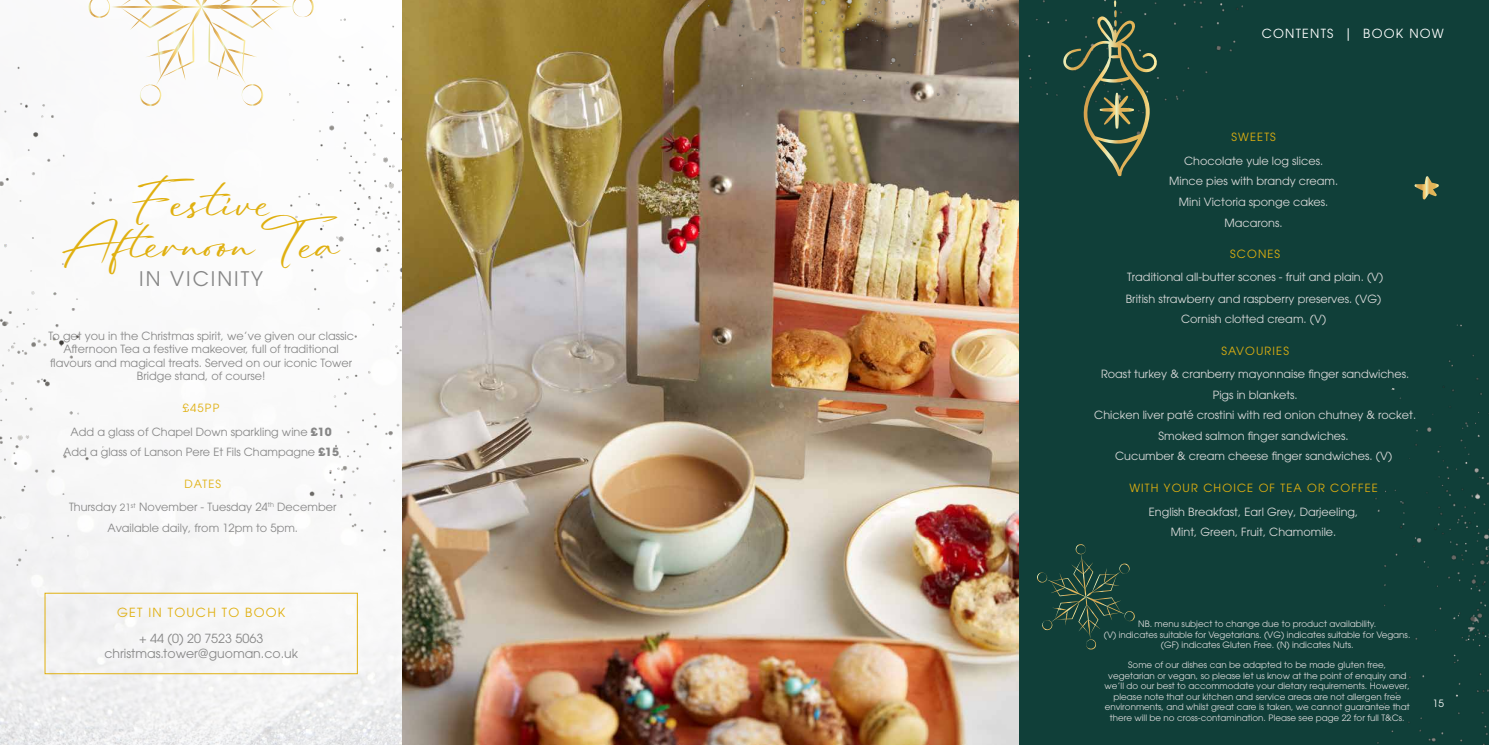
<style>
.page{position:relative;width:1489px;height:745px;background:#fff}
.page>*{position:absolute;margin:0;border:0;box-sizing:border-box;transform-origin:0 0}
.t1{font:35px/42px "Parlare";color:#e0b010;text-align:center}
.t2{font:20px "ITC Avant Garde Pro";letter-spacing:.1em;color:#878787}
.t3{font:12.5px/15px "ITC Avant Garde Pro";color:#878787;text-align:center}
.t4{font:12.5px "ITC Avant Garde Pro";letter-spacing:.1em;color:#e0b010}
.t5{font:12.5px "ITC Avant Garde Pro";letter-spacing:.1em;color:#fff}
.t6{font:11.25px/20.6px "ITC Avant Garde Pro";color:#dadada;text-align:center}
.t7{font:11.25px/13.5px "ITC Avant Garde Pro";color:#878787;text-align:center}
.t8{font:11.25px "ITC Avant Garde Pro";letter-spacing:.1em;color:#e0b010}
.t9{font:10px "ITC Avant Garde Pro";color:#fff}
.t10{font:8.75px/10.5px "ITC Avant Garde Pro";color:#dadada;text-align:center}
.s1{color:#e0b010}
.s2{font-weight:700}
.s3{font-size:9.88px}
</style>
<div class="page">
<div style="left:1018px;top:0;width:470px;height:744px;background:#103f39"></div>
<img style="left:0;top:503px;width:402px;height:241px">
<svg style="left:88px;top:0;width:225px;height:107px"></svg>
<img style="left:289px;top:2px;width:113px;height:572px">
<img style="left:0;top:38px;width:112px;height:545px">
<img style="left:402px;top:0;width:616px;height:744px">
<img style="left:665px;top:0;width:578px;height:158px">
<svg style="left:1037px;top:544px;width:98px;height:106px"></svg>
<svg style="left:1414px;top:176px;width:24px;height:24px"></svg>
<img style="left:1375px;top:324px;width:113px;height:420px">
<svg style="left:1061px;top:0;width:101px;height:176px"></svg>
<h1 class="t1" style="left:62px;top:182px;width:281px">Festive<br>Afternoon Tea</h1>
<h2 class="t2" style="left:139px;top:265px;width:125px">IN VICINITY</h2>
<p class="t7" style="left:48px;top:328px;width:307px">To get you in the Christmas spirit, we’ve given our classic Afternoon Tea a festive makeover, full of traditional flavours and magical treats. Served on our iconic Tower Bridge stand, of course!</p>
<p class="t7" style="left:71px;top:395px;width:263px;line-height:23.9px"><span class="s1">£45PP<br></span>Add a glass of Chapel Down sparkling wine <span class="s2">£10</span></p>
<p class="t7" style="left:63px;top:445px;width:277px">Add a glass of Lanson Pere Et Fils Champagne <span class="s2">£15</span></p>
<p class="t7" style="left:69px;top:471px;width:269px;line-height:23.4px"><span class="s1">DATES<br></span>Thursday <span class="s3">21</span><sup>st</sup> November - Tuesday 24<sup>th</sup> December</p>
<p class="t7" style="left:107px;top:520px;width:192px">Available daily, from 12pm to 5pm.</p>
<h3 class="t4" style="left:117px;top:604px;width:170px">GET IN TOUCH TO BOOK</h3>
<h3 class="t3" style="left:104px;top:630px;width:195px">+ 44 (0) 20 7523 5063 christmas.tower@guoman.co.uk</h3>
<h3 class="t5" style="left:1261px;top:26px;width:184px">CONTENTS | BOOK NOW</h3>
<p class="t8" style="left:1231px;top:129px;width:46px">SWEETS</p>
<p class="t6" style="left:1169px;top:150px;width:170px">Chocolate yule log slices.<br>Mince pies with brandy cream.<br>Mini Victoria sponge cakes.<br>Macarons.</p>
<p class="t8" style="left:1229px;top:246px;width:52px">SCONES</p>
<p class="t6" style="left:1125px;top:266px;width:259px;line-height:21px">Traditional all-butter scones - fruit and plain. (V)<br>British strawberry and raspberry preserves. (VG)<br>Cornish clotted cream. (V)</p>
<p class="t8" style="left:1221px;top:343px;width:69px">SAVOURIES</p>
<p class="t6" style="left:1100px;top:363px;width:310px;line-height:21.1px">Roast turkey &amp; cranberry mayonnaise finger sandwiches.<br>Pigs in blankets.</p>
<p class="t6" style="left:1094px;top:404px;width:323px">Chicken liver paté crostini with red onion chutney &amp; rocket.<br>Smoked salmon finger sandwiches.<br>Cucumber &amp; cream cheese finger sandwiches. (V)</p>
<p class="t8" style="left:1129px;top:480px;width:250px">WITH YOUR CHOICE OF TEA OR COFFEE</p>
<p class="t6" style="left:1148px;top:501px;width:211px">English Breakfast, Earl Grey, Darjeeling,<br>Mint, Green, Fruit, Chamomile.</p>
<p class="t10" style="left:1103px;top:618px;width:308px">NB. menu subject to change due to product availability.<br>(V) indicates suitable for Vegetarians. (VG) indicates suitable for Vegans. (GF) indicates Gluten Free. (N) indicates Nuts.</p>
<p class="t10" style="left:1104px;top:659px;width:307px">Some of our dishes can be adapted to be made gluten free, vegetarian or vegan, so please let us know at the point of enquiry and we’ll do our best to accommodate your dietary requirements. However, please note that our kitchen and service areas are not allergen free environments, and whilst great care is taken, we cannot guarantee that there will be no cross-contamination. Please see page 22 for full T&amp;Cs.</p>
<p class="t9" style="left:1432px;top:696px;width:13px">15</p>
</div>
